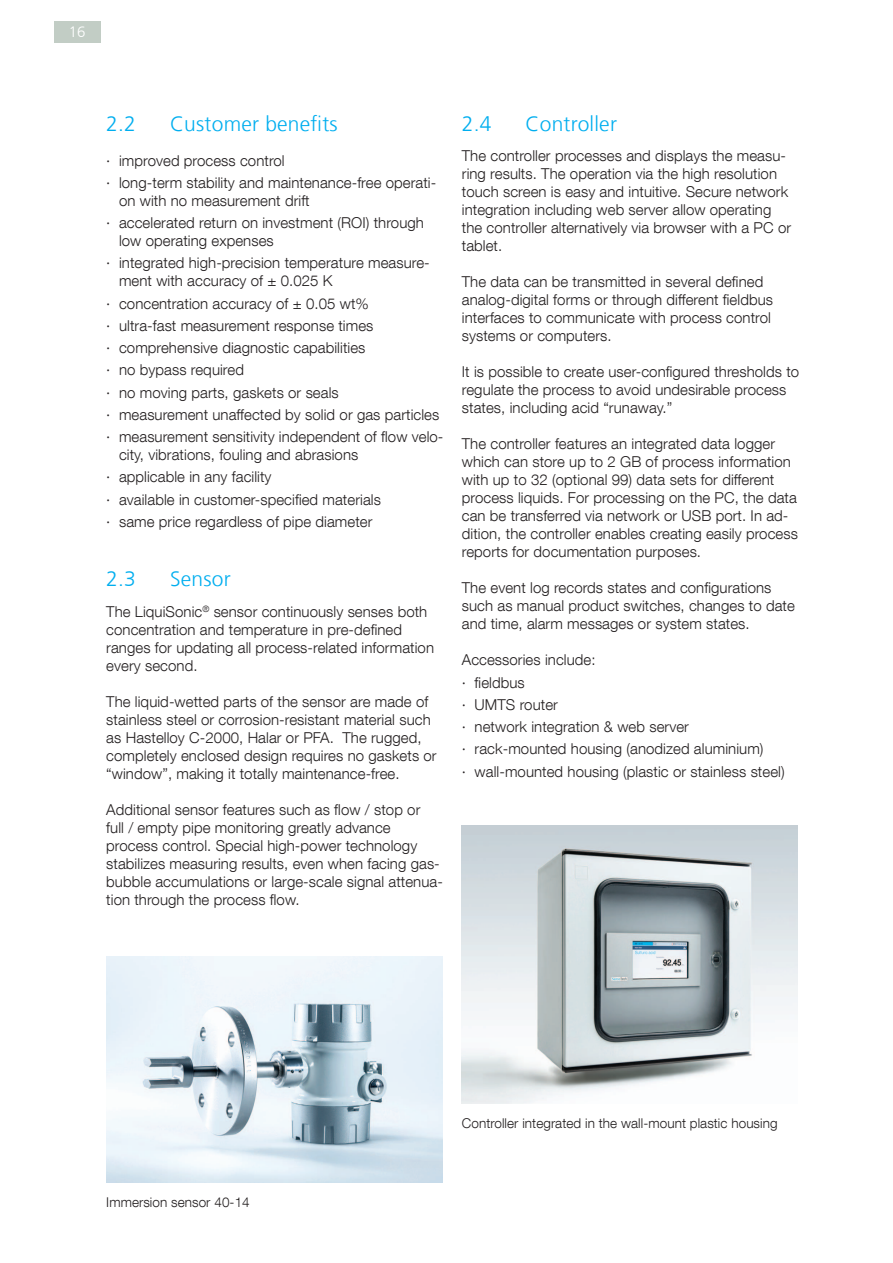
<style>
.page{position:relative;width:893px;height:1263px;background:#fff}
.page>*{position:absolute;margin:0;border:0;box-sizing:border-box;transform-origin:0 0}
.t1{font:300 21px "Frutiger LT Com";letter-spacing:.01em;color:#00aeef}
.Absatz_1{font:300 15px/18px "Helvetica Neue LT Com";letter-spacing:.005em;color:#231f20}
.t2{font:300 15px "Frutiger LT Com";color:#fff}
.Bilduntertitel{font:300 13.5px "Helvetica Neue LT Com";letter-spacing:.005em;color:#231f20}
</style>
<div class="page">
<div style="left:54px;top:21px;width:47px;height:22px;background:#c2cdc5"></div>
<img style="left:106px;top:956px;width:336px;height:226px">
<img style="left:462px;top:825px;width:336px;height:279px">
<p class="t2" style="left:69px;top:23px;width:18px">16</p>
<p class="t1" style="left:106px;top:111px;width:31px">2.2</p>
<p class="t1" style="left:170px;top:111px;width:169px">Customer benefits</p>
<p class="Absatz_1" style="left:106px;top:151px;width:180px">· improved process control</p>
<p class="Absatz_1" style="left:119px;top:173px;width:319px;text-indent:-13px">· long-term stability and maintenance-free operati&shy;on with no measurement drift</p>
<p class="Absatz_1" style="left:119px;top:213px;width:306px;text-indent:-13px">· accelerated return on investment (ROI) through low operating expenses</p>
<p class="Absatz_1" style="left:119px;top:254px;width:312px;text-indent:-13px">· integrated high-precision temperature measure&shy;ment with accuracy of ± 0.025 K</p>
<p class="Absatz_1" style="left:106px;top:294px;width:264px">· concentration accuracy of ± 0.05 wt%</p>
<p class="Absatz_1" style="left:106px;top:316px;width:269px">· ultra-fast measurement response times</p>
<p class="Absatz_1" style="left:106px;top:338px;width:261px">· comprehensive diagnostic capabilities</p>
<p class="Absatz_1" style="left:106px;top:361px;width:139px">· no bypass required</p>
<p class="Absatz_1" style="left:106px;top:383px;width:234px">· no moving parts, gaskets or seals</p>
<p class="Absatz_1" style="left:106px;top:405px;width:335px">· measurement unaffected by solid or gas particles</p>
<p class="Absatz_1" style="left:119px;top:427px;width:326px;text-indent:-13px">· measurement sensitivity independent of flow velo&shy;city, vibrations, fouling and abrasions</p>
<p class="Absatz_1" style="left:106px;top:468px;width:167px">· applicable in any facility</p>
<p class="Absatz_1" style="left:106px;top:490px;width:276px">· available in customer-specified materials</p>
<p class="Absatz_1" style="left:106px;top:512px;width:268px">· same price regardless of pipe diameter</p>
<p class="t1" style="left:106px;top:567px;width:31px">2.3</p>
<p class="t1" style="left:170px;top:567px;width:62px">Sensor</p>
<p class="Absatz_1" style="left:106px;top:602px;width:329px">The LiquiSonic<sup>®</sup> sensor continuously senses both concentration and temperature in pre-defined ranges for updating all process-related information every second.</p>
<p class="Absatz_1" style="left:106px;top:692px;width:332px">The liquid-wetted parts of the sensor are made of stainless steel or corrosion-resistant material such as Hastelloy C-2000, Halar or PFA. The rugged, completely enclosed design requires no gaskets or “window”, making it totally maintenance-free.</p>
<p class="Absatz_1" style="left:106px;top:800px;width:316px">Additional sensor features such as flow / stop or</p>
<p class="Absatz_1" style="left:106px;top:818px;width:338px">full / empty pipe monitoring greatly advance process control. Special high-power technology stabilizes measuring results, even when facing gas&shy;bubble accumulations or large-scale signal attenua&shy;tion through the process flow.</p>
<p class="t1" style="left:462px;top:111px;width:31px">2.4</p>
<p class="t1" style="left:526px;top:111px;width:93px">Controller</p>
<p class="Absatz_1" style="left:462px;top:147px;width:331px">The controller processes and displays the measu&shy;ring results. The operation via the high resolution touch screen is easy and intuitive. Secure network integration including web server allow operating the controller alternatively via browser with a PC or tablet.</p>
<p class="Absatz_1" style="left:462px;top:273px;width:313px">The data can be transmitted in several defined analog-digital forms or through different fieldbus interfaces to communicate with process control systems or computers.</p>
<p class="Absatz_1" style="left:462px;top:363px;width:339px">It is possible to create user-configured thresholds to regulate the process to avoid undesirable process states, including acid “runaway.”</p>
<p class="Absatz_1" style="left:462px;top:435px;width:338px">The controller features an integrated data logger which can store up to 2 GB of process information with up to 32 (optional 99) data sets for different process liquids. For processing on the PC, the data can be transferred via network or USB port. In ad&shy;dition, the controller enables creating easily process reports for documentation purposes.</p>
<p class="Absatz_1" style="left:462px;top:579px;width:335px">The event log records states and configurations such as manual product switches, changes to date and time, alarm messages or system states.</p>
<p class="Absatz_1" style="left:462px;top:651px;width:135px">Accessories include:</p>
<p class="Absatz_1" style="left:462px;top:673px;width:64px">· fieldbus</p>
<p class="Absatz_1" style="left:462px;top:695px;width:98px">· UMTS router</p>
<p class="Absatz_1" style="left:462px;top:717px;width:229px">· network integration &amp; web server</p>
<p class="Absatz_1" style="left:462px;top:740px;width:303px">· rack-mounted housing (anodized aluminium)</p>
<p class="Absatz_1" style="left:462px;top:762px;width:324px">· wall-mounted housing (plastic or stainless steel)</p>
<p class="Bilduntertitel" style="left:106px;top:1194px;width:145px">Immersion sensor 40-14</p>
<p class="Bilduntertitel" style="left:462px;top:1115px;width:317px">Controller integrated in the wall-mount plastic housing</p>
</div>
